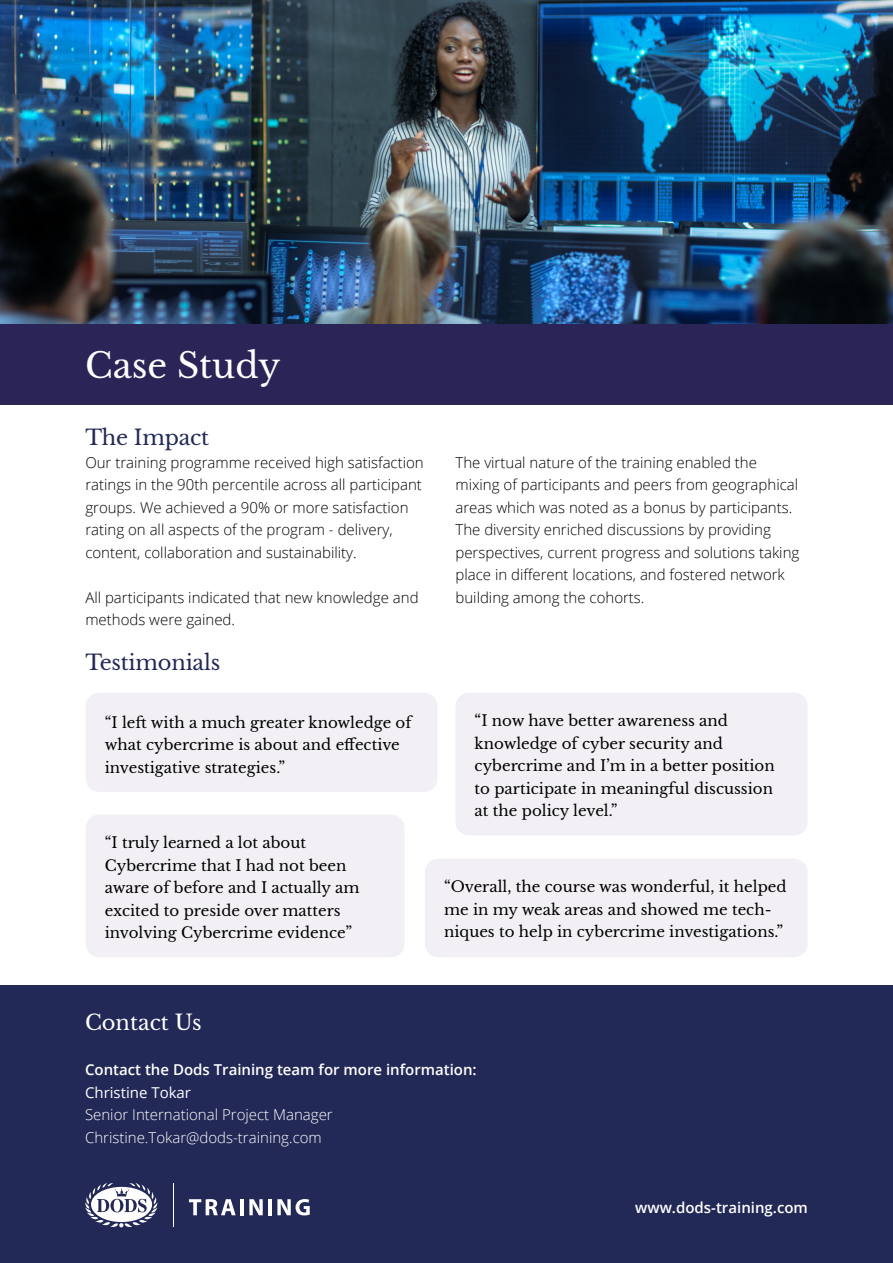
<style>
.page{position:relative;width:893px;height:1263px;background:#fff}
.page>*{position:absolute;margin:0;border:0;box-sizing:border-box;transform-origin:0 0}
.t1{font:34.5px "Libre Baskerville";color:#fff}
.t2{font:21px "Libre Baskerville";letter-spacing:-.01em;color:#222956}
.t3{font:21px "Libre Baskerville";color:#fff}
.t4{font:300 15px/22.5px "Open Sans";color:#000}
.t5{font:15px/22.5px "Libre Baskerville";color:#000}
.t6{font:600 15px "Open Sans";color:#fff}
.t7{font:300 15px/22.5px "Open Sans";color:#fff}
.t8{font:15px "Open Sans";color:#fff}
</style>
<div class="page">
<div style="left:0;top:985px;width:893px;height:278px;background:#222956"></div>
<hr style="left:174px;top:1183px;width:1px;height:44px;background:#fff">
<svg style="left:189px;top:1199px;width:47px;height:16px"></svg>
<hr style="left:240px;top:1199px;width:4px;height:16px;background:#fff">
<svg style="left:249px;top:1199px;width:14px;height:16px"></svg>
<hr style="left:268px;top:1199px;width:4px;height:16px;background:#fff">
<svg style="left:277px;top:1199px;width:33px;height:16px"></svg>
<svg style="left:85px;top:1183px;width:72px;height:44px"></svg>
<img style="left:0;top:0;width:893px;height:325px">
<div style="left:0;top:325px;width:893px;height:80px;background:#2b2457"></div>
<div style="left:86px;top:693px;width:351px;height:99px;background:#f2f0f5;border-radius:13px"></div>
<div style="left:455px;top:693px;width:353px;height:142px;background:#f2f0f5;border-radius:14px"></div>
<div style="left:425px;top:858px;width:383px;height:99px;background:#f2f0f5;border-radius:14px"></div>
<div style="left:86px;top:814px;width:319px;height:143px;background:#f2f0f5;border-radius:14px"></div>
<h1 class="t1" style="left:85px;top:344px;width:197px">Case Study</h1>
<h2 class="t2" style="left:85px;top:425px;width:125px">The Impact</h2>
<p class="t4" style="left:85px;top:450px;width:340px">Our training programme received high satisfaction ratings in the 90th percentile across all participant groups. We achieved a 90% or more satisfaction rating on all aspects of the program - delivery, content, collaboration and sustainability.</p>
<p class="t4" style="left:85px;top:585px;width:335px">All participants indicated that new knowledge and methods were gained.</p>
<h2 class="t2" style="left:85px;top:650px;width:136px">Testimonials</h2>
<p class="t4" style="left:455px;top:450px;width:345px">The virtual nature of the training enabled the mixing of participants and peers from geographical areas which was noted as a bonus by participants.<br>The diversity enriched discussions by providing perspectives, current progress and solutions taking place in different locations, and fostered network building among the cohorts.</p>
<p class="t5" style="left:105px;top:711px;width:308px">“I left with a much greater knowledge of what cybercrime is about and effective investigative strategies.”</p>
<p class="t5" style="left:475px;top:710px;width:302px">“I now have better awareness and knowledge of cyber security and cybercrime and I’m in a better position to participate in meaningful discussion at the policy level.”</p>
<p class="t5" style="left:105px;top:832px;width:256px">“I truly learned a lot about<br>Cybercrime that I had not been aware of before and I actually am excited to preside over matters involving Cybercrime evidence”</p>
<p class="t5" style="left:444px;top:876px;width:344px">“Overall, the course was wonderful, it helped me in my weak areas and showed me tech&shy;niques to help in cybercrime investigations.”</p>
<h2 class="t3" style="left:85px;top:1010px;width:118px">Contact Us</h2>
<p class="t6" style="left:85px;top:1059px;width:393px">Contact the Dods Training team for more information:</p>
<p class="t8" style="left:85px;top:1082px;width:108px">Christine Tokar</p>
<p class="t7" style="left:85px;top:1103px;width:249px">Senior International Project Manager<br>Christine.Tokar@dods-training.com</p>
<p class="t6" style="left:635px;top:1197px;width:174px">www.dods-training.com</p>
</div>
